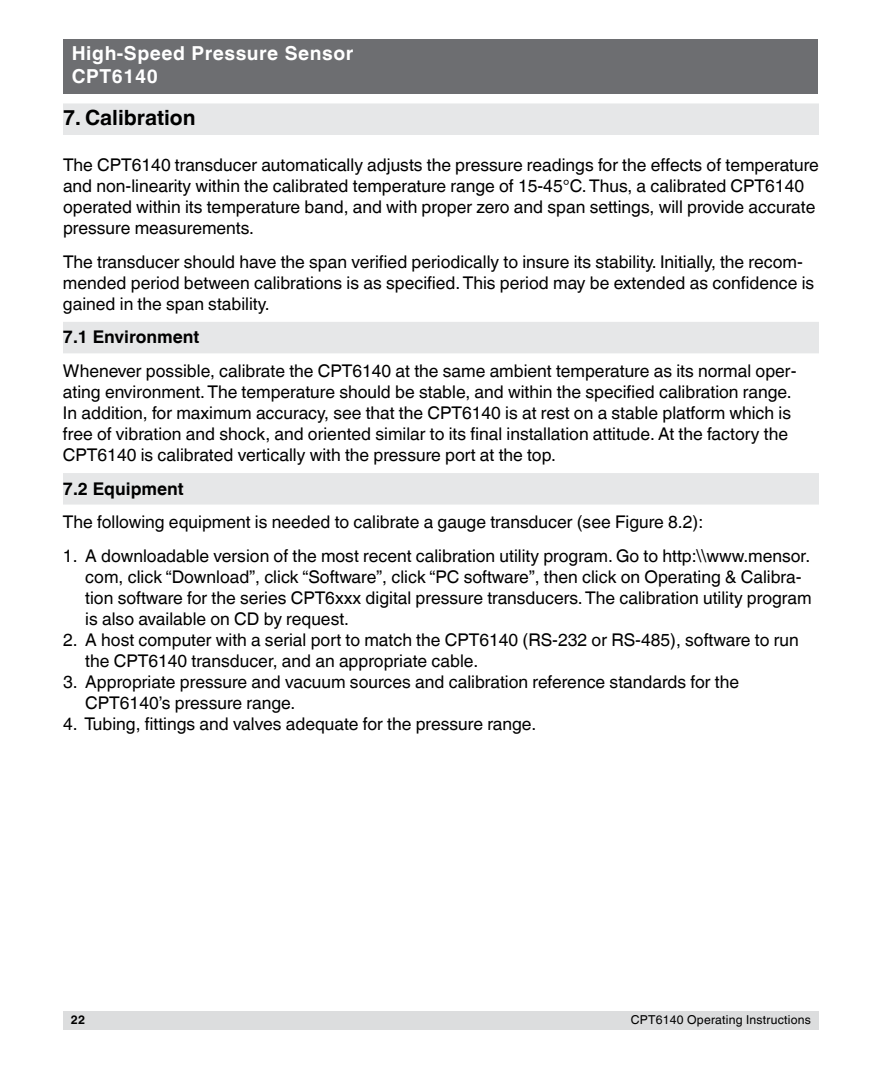
<style>
.page{position:relative;width:882px;height:1071px;background:#fff}
.page>*{position:absolute;margin:0;border:0;box-sizing:border-box;transform-origin:0 0}
.t1{font:700 21px "Helvetica World";color:#000}
.t2{font:700 19.25px/22.8px "Helvetica World";letter-spacing:.03em;color:#fff}
.t3{font:17.5px/21px "Helvetica World";color:#000}
.t4{font:700 17.5px "Helvetica World";color:#000}
.t5{font:12.25px "Helvetica World";letter-spacing:.02em;color:#000}
.t6{font:700 12.25px "Helvetica World";color:#000}
</style>
<div class="page">
<div style="left:63px;top:1011px;width:756px;height:19px;background:#dcddde"></div>
<div style="left:64px;top:39px;width:754px;height:55px;background:#6d6e71"></div>
<div style="left:63px;top:103px;width:756px;height:32px;background:#e6e7e8"></div>
<div style="left:63px;top:322px;width:756px;height:31px;background:#e6e7e8"></div>
<div style="left:63px;top:473px;width:756px;height:32px;background:#e6e7e8"></div>
<p class="t2" style="left:72px;top:44px;width:283px">High-Speed Pressure Sensor<br>CPT6140</p>
<p class="t1" style="left:63px;top:110px;width:134px">7. Calibration</p>
<p class="t3" style="left:63px;top:155px;width:757px">The CPT6140 transducer automatically adjusts the pressure readings for the effects of temperature and non-linearity within the calibrated temperature range of 15-45°C. Thus, a calibrated CPT6140 operated within its temperature band, and with proper zero and span settings, will provide accurate pressure measurements.</p>
<p class="t3" style="left:63px;top:251px;width:753px">The transducer should have the span verified periodically to insure its stability. Initially, the recom&shy;mended period between calibrations is as specified. This period may be extended as confidence is gained in the span stability.</p>
<p class="t4" style="left:63px;top:331px;width:138px">7.1 Environment</p>
<p class="t3" style="left:63px;top:361px;width:735px">Whenever possible, calibrate the CPT6140 at the same ambient temperature as its normal oper&shy;ating environment. The temperature should be stable, and within the specified calibration range.<br>In addition, for maximum accuracy, see that the CPT6140 is at rest on a stable platform which is free of vibration and shock, and oriented similar to its final installation attitude. At the factory the CPT6140 is calibrated vertically with the pressure port at the top.</p>
<p class="t4" style="left:63px;top:482px;width:122px">7.2 Equipment</p>
<p class="t3" style="left:63px;top:512px;width:642px">The following equipment is needed to calibrate a gauge transducer (see Figure 8.2):</p>
<p class="t3" style="left:85px;top:545px;width:728px;text-indent:-22px">1. A downloadable version of the most recent calibration utility program. Go to http:\\www.mensor. com, click “Download”, click “Software”, click “PC software”, then click on Operating &amp; Calibra&shy;tion software for the series CPT6xxx digital pressure transducers. The calibration utility program is also available on CD by request.</p>
<p class="t3" style="left:85px;top:629px;width:715px;text-indent:-22px">2. A host computer with a serial port to match the CPT6140 (RS-232 or RS-485), software to run the CPT6140 transducer, and an appropriate cable.</p>
<p class="t3" style="left:85px;top:673px;width:655px;text-indent:-22px">3. Appropriate pressure and vacuum sources and calibration reference standards for the<br>CPT6140’s pressure range.</p>
<p class="t3" style="left:63px;top:713px;width:475px">4. Tubing, fittings and valves adequate for the pressure range.</p>
<p class="t6" style="left:71px;top:1015px;width:16px">22</p>
<p class="t5" style="left:631px;top:1015px;width:182px">CPT6140 Operating Instructions</p>
</div>
